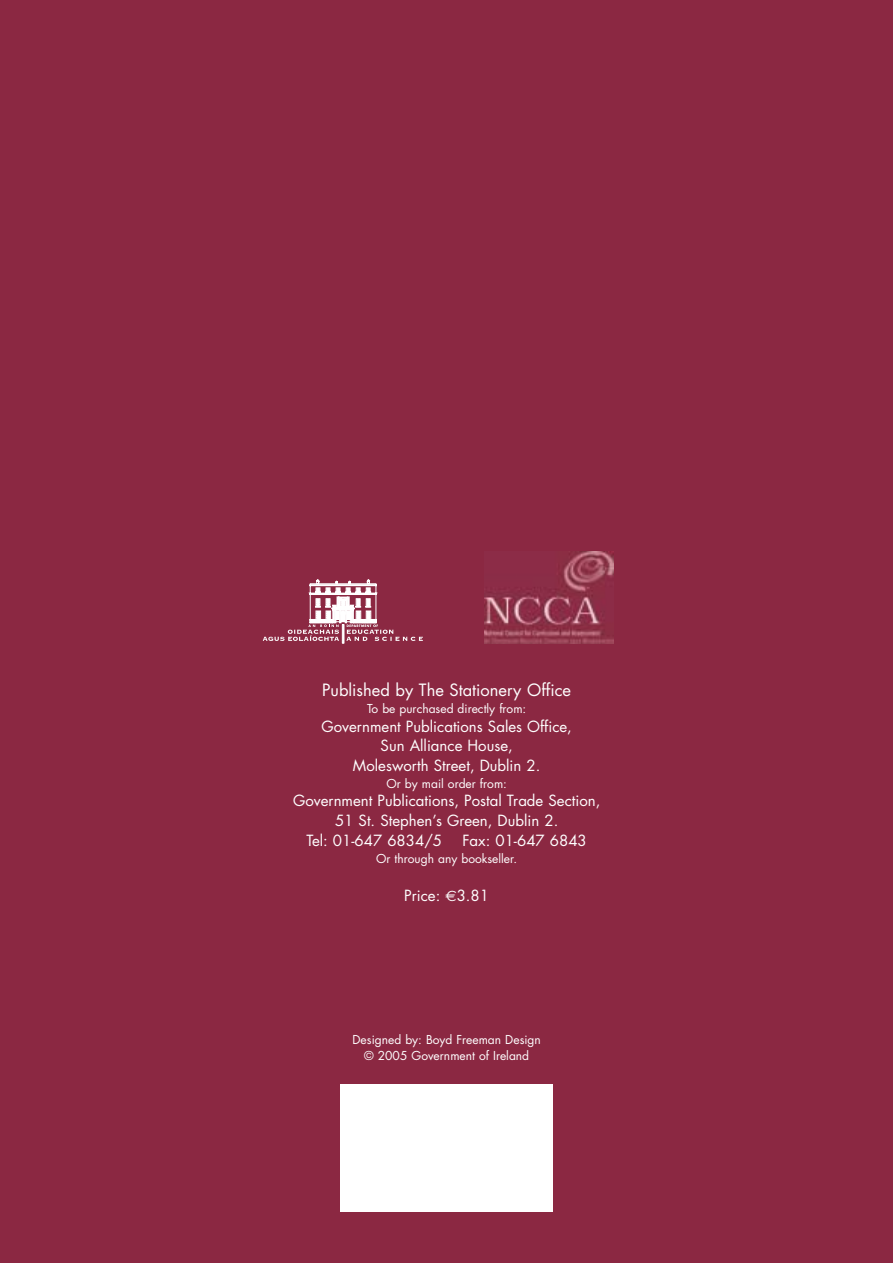
<style>
.page{position:relative;width:893px;height:1263px;background:#fff}
.page>*{position:absolute;margin:0;border:0;box-sizing:border-box;transform-origin:0 0}
.t1{font:16.5px "Futura";color:#fff}
.t2{font:15px/19.6px "Futura";color:#fff;text-align:center}
.t3{font:12px/16.5px "Futura";color:#fff;text-align:center}
.s1{font-family:"Euro Sans"}
</style>
<div class="page">
<div style="left:0;top:0;width:892px;height:1263px;background:#8b2842"></div>
<div style="left:340px;top:1084px;width:213px;height:128px;background:#fff"></div>
<img style="left:485px;top:551px;width:129px;height:93px">
<svg style="left:263px;top:580px;width:160px;height:63px"></svg>
<p class="t1" style="left:322px;top:682px;width:250px">Published by The Stationery Office</p>
<p class="t3" style="left:367px;top:702px;width:161px">To be purchased directly from:</p>
<p class="t2" style="left:321px;top:718px;width:252px">Government Publications Sales Office,<br>Sun Alliance House,<br>Molesworth Street, Dublin 2.</p>
<p class="t3" style="left:386px;top:777px;width:122px">Or by mail order from:</p>
<p class="t2" style="left:293px;top:792px;width:309px">Government Publications, Postal Trade Section,</p>
<p class="t2" style="left:335px;top:812px;width:225px">51 St. Stephen’s Green, Dublin 2.</p>
<p class="t2" style="left:306px;top:832px;width:137px">Tel: 01-647 6834/5</p>
<p class="t2" style="left:462px;top:832px;width:126px">Fax: 01-647 6843</p>
<p class="t3" style="left:376px;top:851px;width:142px">Or through any bookseller.</p>
<p class="t2" style="left:404px;top:887px;width:86px">Price: <span class="s1">€</span>3.81</p>
<p class="t3" style="left:352px;top:1032px;width:190px">Designed by: Boyd Freeman Design © 2005 Government of Ireland</p>
</div>
